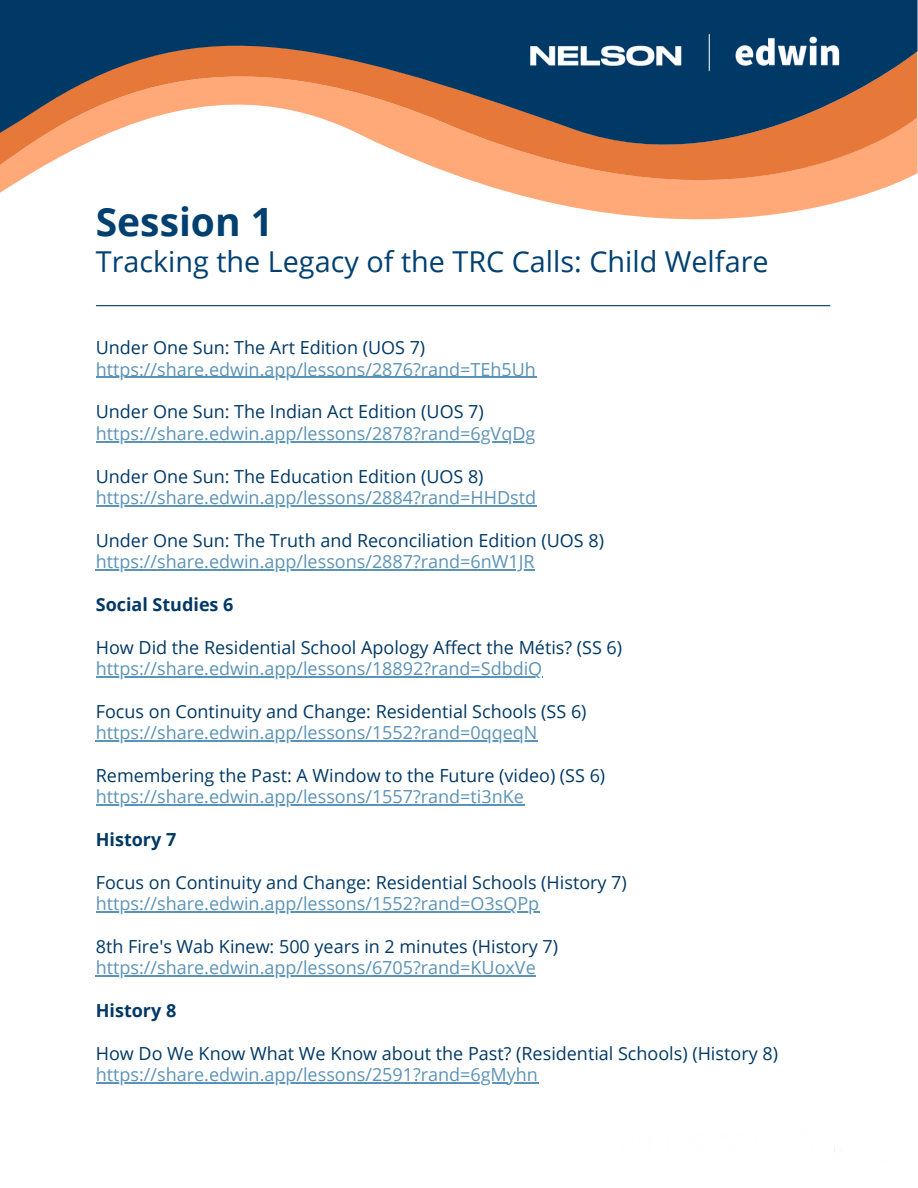
<style>
.page{position:relative;width:918px;height:1188px;background:#fff}
.page>*{position:absolute;margin:0;border:0;box-sizing:border-box;transform-origin:0 0}
.t1{font:700 39px "Open Sans";color:#004071}
.t2{font:28.8px "Open Sans";color:#004071}
.t3{font:18px "Open Sans";color:#5b93b7}
.t4{font:18px "Open Sans";color:#013966}
.t5{font:700 18px "Open Sans";color:#013966}
</style>
<div class="page">
<hr style="left:96px;top:305px;width:734px;height:1px;background:#013966">
<svg style="left:548px;top:202px;width:291px;height:18px;fill:#ffa978"></svg>
<svg style="left:0;top:0;width:918px;height:202px"></svg>
<img style="left:502px;top:19px;width:364px;height:72px">
<hr style="left:96px;top:377px;width:440px;height:1px;background:#5b93b7">
<hr style="left:96px;top:441px;width:440px;height:1px;background:#5b93b7">
<hr style="left:96px;top:505px;width:440px;height:1px;background:#5b93b7">
<hr style="left:96px;top:569px;width:439px;height:1px;background:#5b93b7">
<hr style="left:96px;top:676px;width:447px;height:1px;background:#5b93b7">
<hr style="left:96px;top:740px;width:442px;height:1px;background:#5b93b7">
<hr style="left:96px;top:804px;width:428px;height:1px;background:#5b93b7">
<hr style="left:96px;top:911px;width:444px;height:1px;background:#5b93b7">
<hr style="left:96px;top:975px;width:440px;height:1px;background:#5b93b7">
<hr style="left:96px;top:1082px;width:442px;height:1px;background:#5b93b7">
<h1 class="t1" style="left:96px;top:194px;width:179px">Session 1</h1>
<h2 class="t2" style="left:96px;top:241px;width:674px">Tracking the Legacy of the TRC Calls: Child Welfare</h2>
<p class="t4" style="left:96px;top:335px;width:331px">Under One Sun: The Art Edition (UOS 7)</p>
<p class="t3" style="left:96px;top:357px;width:442px">https://share.edwin.app/lessons/2876?rand=TEh5Uh</p>
<p class="t4" style="left:96px;top:399px;width:389px">Under One Sun: The Indian Act Edition (UOS 7)</p>
<p class="t3" style="left:96px;top:421px;width:441px">https://share.edwin.app/lessons/2878?rand=6gVqDg</p>
<p class="t4" style="left:96px;top:463px;width:389px">Under One Sun: The Education Edition (UOS 8)</p>
<p class="t3" style="left:96px;top:485px;width:442px">https://share.edwin.app/lessons/2884?rand=HHDstd</p>
<p class="t4" style="left:96px;top:528px;width:510px">Under One Sun: The Truth and Reconciliation Edition (UOS 8)</p>
<p class="t3" style="left:96px;top:549px;width:440px">https://share.edwin.app/lessons/2887?rand=6nW1JR</p>
<p class="t5" style="left:96px;top:592px;width:139px">Social Studies 6</p>
<p class="t4" style="left:96px;top:634px;width:528px">How Did the Residential School Apology Affect the Métis? (SS 6)</p>
<p class="t3" style="left:96px;top:656px;width:448px">https://share.edwin.app/lessons/18892?rand=SdbdiQ</p>
<p class="t4" style="left:96px;top:699px;width:492px">Focus on Continuity and Change: Residential Schools (SS 6)</p>
<p class="t3" style="left:96px;top:720px;width:443px">https://share.edwin.app/lessons/1552?rand=0qqeqN</p>
<p class="t4" style="left:96px;top:763px;width:511px">Remembering the Past: A Window to the Future (video) (SS 6)</p>
<p class="t3" style="left:96px;top:784px;width:430px">https://share.edwin.app/lessons/1557?rand=ti3nKe</p>
<p class="t5" style="left:96px;top:827px;width:82px">History 7</p>
<p class="t4" style="left:96px;top:870px;width:533px">Focus on Continuity and Change: Residential Schools (History 7)</p>
<p class="t3" style="left:96px;top:891px;width:445px">https://share.edwin.app/lessons/1552?rand=O3sQPp</p>
<p class="t4" style="left:96px;top:934px;width:464px">8th Fire's Wab Kinew: 500 years in 2 minutes (History 7)</p>
<p class="t3" style="left:96px;top:955px;width:441px">https://share.edwin.app/lessons/6705?rand=KUoxVe</p>
<p class="t5" style="left:96px;top:998px;width:82px">History 8</p>
<p class="t4" style="left:96px;top:1041px;width:684px">How Do We Know What We Know about the Past? (Residential Schools) (History 8)</p>
<p class="t3" style="left:96px;top:1062px;width:444px">https://share.edwin.app/lessons/2591?rand=6gMyhn</p>
</div>
